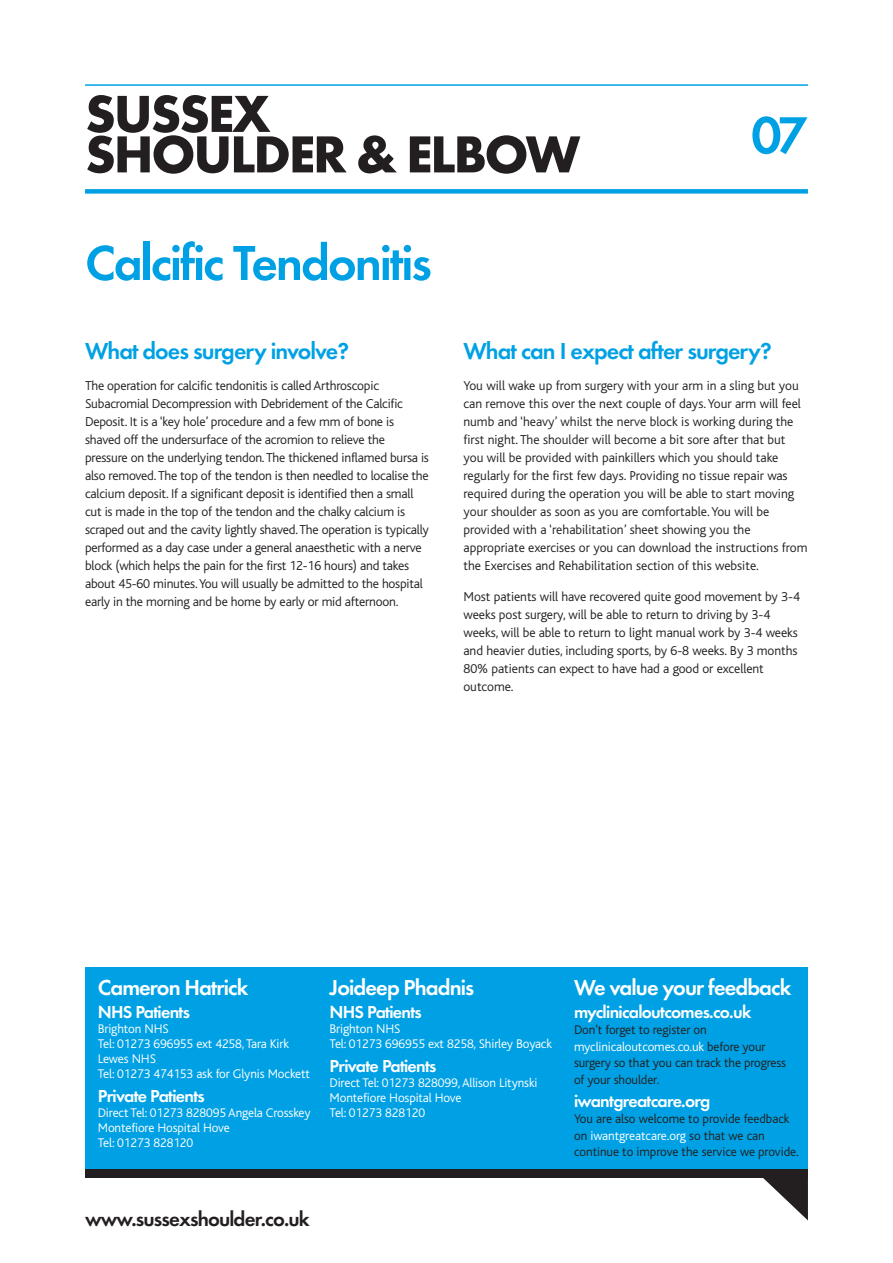
<style>
.page{position:relative;width:893px;height:1263px;background:#fff}
.page>*{position:absolute;margin:0;border:0;box-sizing:border-box;transform-origin:0 0}
.t1{font:800 54px/40.5px "Function LH";letter-spacing:-.04em;color:#231f20}
.t2{font:700 54px "Function";color:#00a1e4}
.t3{font:700 51px "Function";letter-spacing:-.04em;color:#00a1e4}
.t4{font:700 24px "Function";letter-spacing:-.04em;color:#00a1e4}
.t5{font:700 22.5px "Function";letter-spacing:-.04em;color:#fff}
.t6{font:700 21px "Function";letter-spacing:-.04em;color:#231f20}
.t7{font:700 18px "Function";letter-spacing:-.04em;color:#fff}
.t8{font:300 13.5px/18px "Bliss";letter-spacing:-.015em;color:#231f20}
.t9{font:300 13.2px/15px "Bliss";letter-spacing:-.01em;color:#fff}
.t10{font:300 13.2px/16.5px "Bliss";letter-spacing:-.01em;color:#231f20}
.s1{color:#fff}
</style>
<div class="page">
<hr style="left:85px;top:84px;width:723px;height:2px;background:#00a1e4">
<div style="left:85px;top:189px;width:723px;height:5px;background:#00a1e4"></div>
<div style="left:85px;top:967px;width:723px;height:211px;background:#00a1e4"></div>
<div style="left:85px;top:1169px;width:723px;height:9px;background:#231f20"></div>
<svg style="left:763px;top:1178px;width:45px;height:42px"></svg>
<h1 class="t1" style="left:85px;top:93px;width:497px">SUSSEX<br>SHOULDER &amp; ELBOW</h1>
<h2 class="t3" style="left:85px;top:233px;width:348px">Calcific Tendonitis</h2>
<h1 class="t2" style="left:751px;top:103px;width:58px">07</h1>
<h3 class="t4" style="left:85px;top:337px;width:266px">What does surgery involve?</h3>
<p class="t8" style="left:85px;top:378px;width:345px">The operation for calcific tendonitis is called Arthroscopic Subacromial Decompression with Debridement of the Calcific Deposit. It is a ‘key hole’ procedure and a few mm of bone is shaved off the undersurface of the acromion to relieve the pressure on the underlying tendon.The thickened inflamed bursa is also removed.The top of the tendon is then needled to localise the calcium deposit. If a significant deposit is identified then a small cut is made in the top of the tendon and the chalky calcium is scraped out and the cavity lightly shaved.The operation is typically performed as a day case under a general anaesthetic with a nerve block (which helps the pain for the first 12-16 hours) and takes about 45-60 minutes.You will usually be admitted to the hospital early in the morning and be home by early or mid afternoon.</p>
<h3 class="t4" style="left:463px;top:337px;width:310px">What can I expect after surgery?</h3>
<p class="t8" style="left:463px;top:378px;width:346px">You will wake up from surgery with your arm in a sling but you can remove this over the next couple of days.Your arm will feel numb and ‘heavy’ whilst the nerve block is working during the first night. The shoulder will become a bit sore after that but you will be provided with painkillers which you should take regularly for the first few days. Providing no tissue repair was required during the operation you will be able to start moving your shoulder as soon as you are comfortable.You will be provided with a ‘rehabilitation’ sheet showing you the appropriate exercises or you can download the instructions from the Exercises and Rehabilitation section of this website.</p>
<p class="t8" style="left:463px;top:589px;width:338px">Most patients will have recovered quite good movement by 3-4 weeks post surgery, will be able to return to driving by 3-4 weeks, will be able to return to light manual work by 3-4 weeks and heavier duties, including sports, by 6-8 weeks. By 3 months 80% patients can expect to have had a good or excellent outcome.</p>
<h3 class="t5" style="left:98px;top:974px;width:152px">Cameron Hatrick</h3>
<h3 class="t7" style="left:98px;top:1001px;width:94px">NHS Patients</h3>
<p class="t9" style="left:98px;top:1023px;width:214px">Brighton NHS<br>Tel: 01273 696955 ext 4258,Tara Kirk<br>Lewes NHS<br>Tel: 01273 474153 ask for Glynis Mockett</p>
<h3 class="t7" style="left:98px;top:1085px;width:108px">Private Patients</h3>
<p class="t9" style="left:98px;top:1106px;width:214px">Direct Tel: 01273 828095 Angela Crosskey<br>Montefiore Hospital Hove<br>Tel: 01273 828120</p>
<h3 class="t5" style="left:330px;top:974px;width:146px">Joideep Phadnis</h3>
<h3 class="t7" style="left:330px;top:1001px;width:94px">NHS Patients</h3>
<p class="t9" style="left:330px;top:1023px;width:224px">Brighton NHS<br>Tel: 01273 696955 ext 8258, Shirley Boyack</p>
<h3 class="t7" style="left:330px;top:1055px;width:108px">Private Patients</h3>
<p class="t9" style="left:330px;top:1076px;width:209px">Direct Tel: 01273 828099,Allison Litynski<br>Montefiore Hospital Hove<br>Tel: 01273 828120</p>
<h3 class="t6" style="left:85px;top:1207px;width:226px">www.sussexshoulder.co.uk</h3>
<h3 class="t5" style="left:574px;top:974px;width:219px">We value your feedback</h3>
<h3 class="t7" style="left:574px;top:1001px;width:179px">myclinicaloutcomes.co.uk</h3>
<p class="t10" style="left:574px;top:1023px;width:214px">Don’t forget to register on <span class="s1">myclinicaloutcomes.co.uk</span> before your surgery so that you can track the progress of your shoulder.</p>
<h3 class="t7" style="left:574px;top:1090px;width:138px">iwantgreatcare.org</h3>
<p class="t10" style="left:574px;top:1112px;width:226px">You are also welcome to provide feedback on <span class="s1">iwantgreatcare.org</span> so that we can continue to improve the service we provide.</p>
</div>
